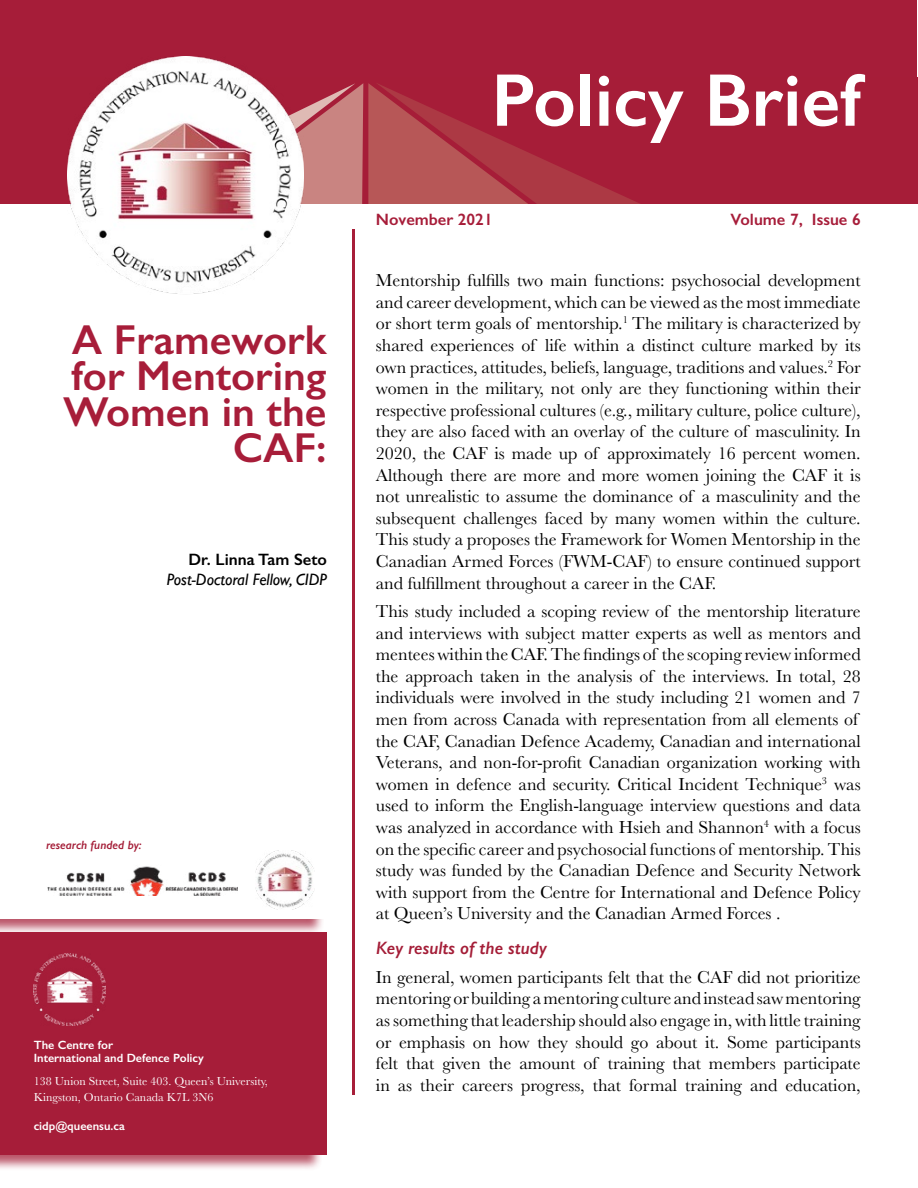
<style>
.page{position:relative;width:918px;height:1188px;background:#fff}
.page>*{position:absolute;margin:0;border:0;box-sizing:border-box;transform-origin:0 0}
.t1{font:600 75px "Gill Sans";color:#fff}
.t2{font:600 42px/36px "Gill Sans";color:#a71d39;text-align:right}
.t3{font:18px/21.6px "Baskerville";color:#000;text-align:justify}
.t4{font:italic 600 18px "Gill Sans";color:#a41d37}
.t5{font:italic 16.5px "Gill Sans";color:#000}
.t6{font:600 16.5px "Gill Sans";color:#000}
.t7{font:600 16.5px "Gill Sans";color:#a71d3a}
.t8{font:600 16.5px "Gill Sans";color:#a71d39}
.t9{font:12px/15.8px "Baskerville";color:#fff}
.t10{font:600 12px/12.8px "Gill Sans";color:#fff}
.t11{font:italic 600 12px "Gill Sans";color:#a41d37}
</style>
<div class="page">
<div style="left:0;top:828px;width:324px;height:107px;background:#a41d37;opacity:.75"></div>
<div style="left:0;top:828px;width:328px;height:91px;background:#fff"></div>
<div style="left:0;top:931px;width:323px;height:240px;background:#a41d37;opacity:.75"></div>
<div style="left:0;top:932px;width:327px;height:223px;background:#a61d39"></div>
<hr style="left:352px;top:230px;width:2px;height:865px;background:#a71e39">
<div style="left:1px;top:0;width:916px;height:84px;background:#a61d39"></div>
<div style="left:0;top:78px;width:918px;height:126px;background:#a61d38"></div>
<svg style="left:303px;top:83px;width:337px;height:121px"></svg>
<img style="left:68px;top:57px;width:235px;height:237px">
<img style="left:34px;top:953px;width:72px;height:72px">
<img style="left:256px;top:850px;width:58px;height:60px">
<img style="left:47px;top:866px;width:191px;height:30px">
<h2 class="t2" style="left:63px;top:322px;width:265px">A Framework for Mentoring<br>Women in the<br>CAF:</h2>
<p class="t6" style="left:188px;top:550px;width:140px">Dr. Linna Tam Seto</p>
<p class="t5" style="left:167px;top:570px;width:162px">Post-Doctoral Fellow, CIDP</p>
<p class="t11" style="left:46px;top:838px;width:97px">research funded by:</p>
<p class="t10" style="left:34px;top:1038px;width:172px">The Centre for<br>International and Defence Policy</p>
<p class="t9" style="left:34px;top:1073px;width:236px">138 Union Street, Suite 403. Queen’s University,<br>Kingston, Ontario Canada K7L 3N6</p>
<p class="t10" style="left:34px;top:1119px;width:93px">cidp@queensu.ca</p>
<h1 class="t1" style="left:492px;top:55px;width:371px">Policy Brief</h1>
<p class="t8" style="left:376px;top:210px;width:118px">November 2021</p>
<p class="t7" style="left:730px;top:210px;width:132px">Volume 7, Issue 6</p>
<p class="t3" style="left:376px;top:270px;width:486px">Mentorship fulfills two main functions: psychosocial development and career development, which can be viewed as the most immediate or short term goals of mentorship.<sup>1</sup> The military is characterized by shared experiences of life within a distinct culture marked by its own practices, attitudes, beliefs, language, traditions and values.<sup>2</sup> For women in the military, not only are they functioning within their respective professional cultures (e.g., military culture, police culture), they are also faced with an overlay of the culture of masculinity. In 2020, the CAF is made up of approximately 16 percent women.<br>Although there are more and more women joining the CAF it is not unrealistic to assume the dominance of a masculinity and the subsequent challenges faced by many women within the culture.<br>This study a proposes the Framework for Women Mentorship in the Canadian Armed Forces (FWM-CAF) to ensure continued support and fulfillment throughout a career in the CAF.</p>
<p class="t3" style="left:376px;top:601px;width:486px;text-align:left">This study included a scoping review of the mentorship literature and interviews with subject matter experts as well as mentors and mentees within the CAF. The findings of the scoping review informed the approach taken in the analysis of the interviews. In total, 28 individuals were involved in the study including 21 women and 7 men from across Canada with representation from all elements of the CAF, Canadian Defence Academy, Canadian and international Veterans, and non-for-profit Canadian organization working with women in defence and security. Critical Incident Technique<sup>3</sup> was used to inform the English-language interview questions and data was analyzed in accordance with Hsieh and Shannon<sup>4</sup> with a focus on the specific career and psychosocial functions of mentorship. This study was funded by the Canadian Defence and Security Network with support from the Centre for International and Defence Policy at Queen’s University and the Canadian Armed Forces .</p>
<p class="t4" style="left:376px;top:937px;width:172px">Key results of the study</p>
<p class="t3" style="left:376px;top:966px;width:486px">In general, women participants felt that the CAF did not prioritize mentoring or building a mentoring culture and instead saw mentoring as something that leadership should also engage in, with little training or emphasis on how they should go about it. Some participants felt that given the amount of training that members participate in as their careers progress, that formal training and education,</p>
</div>
